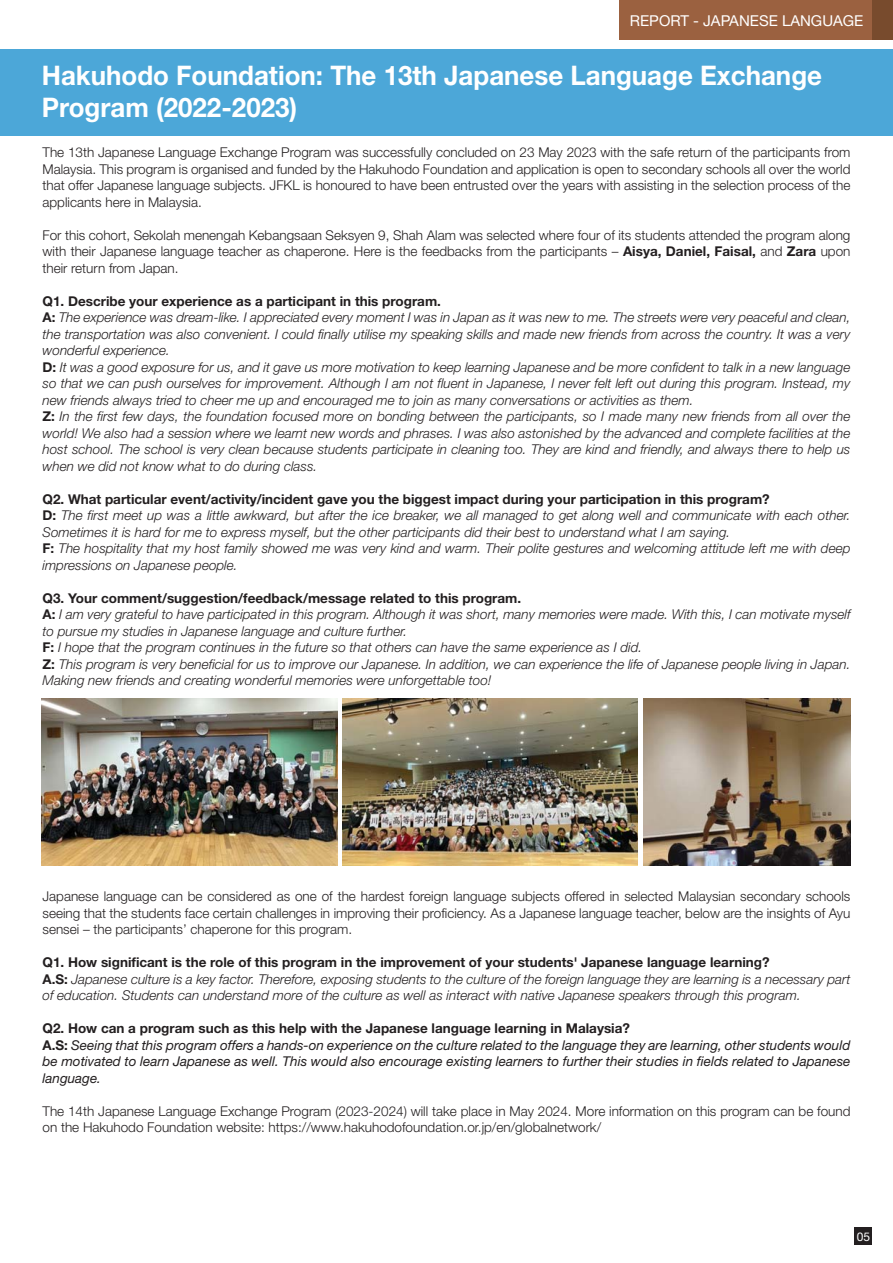
<style>
.page{position:relative;width:893px;height:1263px;background:#fff}
.page>*{position:absolute;margin:0;border:0;box-sizing:border-box;transform-origin:0 0}
.t1{font:700 27px/32.4px "Helvetica Neue";color:#fff;scale:.96 1}
.t2{font:15px "Helvetica Neue";color:#fff}
.t3{font:italic 300 13.5px/16.5px "Helvetica Neue";color:#231f20}
.t4{font:300 13.5px/16.5px "Helvetica Neue";color:#231f20;text-align:justify}
.t5{font:italic 13.5px/16.5px "Helvetica Neue";color:#231f20}
.t6{font:12px "Helvetica Neue";color:#fff}
.s1{font-weight:700}
.s2{font-weight:700;font-style:normal}
</style>
<div class="page">
<div style="left:0;top:49px;width:893px;height:86px;background:#4ca7d8"></div>
<img style="left:42px;top:699px;width:295px;height:166px">
<img style="left:343px;top:699px;width:295px;height:166px">
<img style="left:643px;top:699px;width:207px;height:166px">
<div style="left:872px;top:0;width:21px;height:40px;background:#784b2d"></div>
<div style="left:619px;top:0;width:253px;height:40px;background:#9b6140"></div>
<div style="left:855px;top:1228px;width:17px;height:17px;background:#231f20"></div>
<p class="t2" style="left:630px;top:16px;width:235px">REPORT - JAPANESE LANGUAGE</p>
<h1 class="t1" style="left:42px;top:61px;width:814px">Hakuhodo Foundation: The 13th Japanese Language Exchange<br>Program (2022-2023)</h1>
<p class="t4" style="left:43px;top:145px;width:809px">The 13th Japanese Language Exchange Program was successfully concluded on 23 May 2023 with the safe return of the participants from Malaysia. This program is organised and funded by the Hakuhodo Foundation and application is open to secondary schools all over the world that offer Japanese language subjects. JFKL is honoured to have been entrusted over the years with assisting in the selection process of the applicants here in Malaysia.</p>
<p class="t4" style="left:43px;top:228px;width:809px">For this cohort, Sekolah menengah Kebangsaan Seksyen 9, Shah Alam was selected where four of its students attended the program along with their Japanese language teacher as chaperone. Here is the feedbacks from the participants – <span class="s1">Aisya, Daniel, Faisal,</span> and <span class="s1">Zara</span> upon their return from Japan.</p>
<p class="t3" style="left:43px;top:294px;width:809px"><span class="s2">Q1. Describe your experience as a participant in this program.<br>A:</span> The experience was dream-like. I appreciated every moment I was in Japan as it was new to me. The streets were very peaceful and clean, the transportation was also convenient. I could finally utilise my speaking skills and made new friends from across the country. It was a very wonderful experience.<br><span class="s2">D:</span> It was a good exposure for us, and it gave us more motivation to keep learning Japanese and be more confident to talk in a new language so that we can push ourselves for improvement. Although I am not fluent in Japanese, I never felt left out during this program. Instead, my new friends always tried to cheer me up and encouraged me to join as many conversations or activities as them.<br><span class="s2">Z:</span> In the first few days, the foundation focused more on bonding between the participants, so I made many new friends from all over the world! We also had a session where we learnt new words and phrases. I was also astonished by the advanced and complete facilities at the host school. The school is very clean because students participate in cleaning too. They are kind and friendly, and always there to help us when we did not know what to do during class.</p>
<p class="t3" style="left:43px;top:492px;width:809px"><span class="s2">Q2. What particular event/activity/incident gave you the biggest impact during your participation in this program?<br>D:</span> The first meet up was a little awkward, but after the ice breaker, we all managed to get along well and communicate with each other.<br>Sometimes it is hard for me to express myself, but the other participants did their best to understand what I am saying.<br><span class="s2">F:</span> The hospitality that my host family showed me was very kind and warm. Their polite gestures and welcoming attitude left me with deep impressions on Japanese people.</p>
<p class="t3" style="left:43px;top:591px;width:809px"><span class="s2">Q3. Your comment/suggestion/feedback/message related to this program.<br>A:</span> I am very grateful to have participated in this program. Although it was short, many memories were made. With this, I can motivate myself to pursue my studies in Japanese language and culture further.<br><span class="s2">F:</span> I hope that the program continues in the future so that others can have the same experience as I did.<br><span class="s2">Z:</span> This program is very beneficial for us to improve our Japanese. In addition, we can experience the life of Japanese people living in Japan.<br>Making new friends and creating wonderful memories were unforgettable too!</p>
<p class="t4" style="left:43px;top:889px;width:809px">Japanese language can be considered as one of the hardest foreign language subjects offered in selected Malaysian secondary schools seeing that the students face certain challenges in improving their proficiency. As a Japanese language teacher, below are the insights of Ayu sensei – the participants’ chaperone for this program.</p>
<p class="t3" style="left:43px;top:955px;width:809px"><span class="s2">Q1. How significant is the role of this program in the improvement of your students' Japanese language learning?<br>A.S:</span> Japanese culture is a key factor. Therefore, exposing students to the culture of the foreign language they are learning is a necessary part of education. Students can understand more of the culture as well as interact with native Japanese speakers through this program.</p>
<p class="t5" style="left:43px;top:1021px;width:809px"><span class="s2">Q2. How can a program such as this help with the Japanese language learning in Malaysia?<br>A.S:</span> Seeing that this program offers a hands-on experience on the culture related to the language they are learning, other students would be motivated to learn Japanese as well. This would also encourage existing learners to further their studies in fields related to Japanese language.</p>
<p class="t4" style="left:43px;top:1104px;width:809px">The 14th Japanese Language Exchange Program (2023-2024) will take place in May 2024. More information on this program can be found on the Hakuhodo Foundation website: https://www.hakuhodofoundation.or.jp/en/globalnetwork/</p>
<p class="t6" style="left:857px;top:1232px;width:15px">05</p>
</div>
